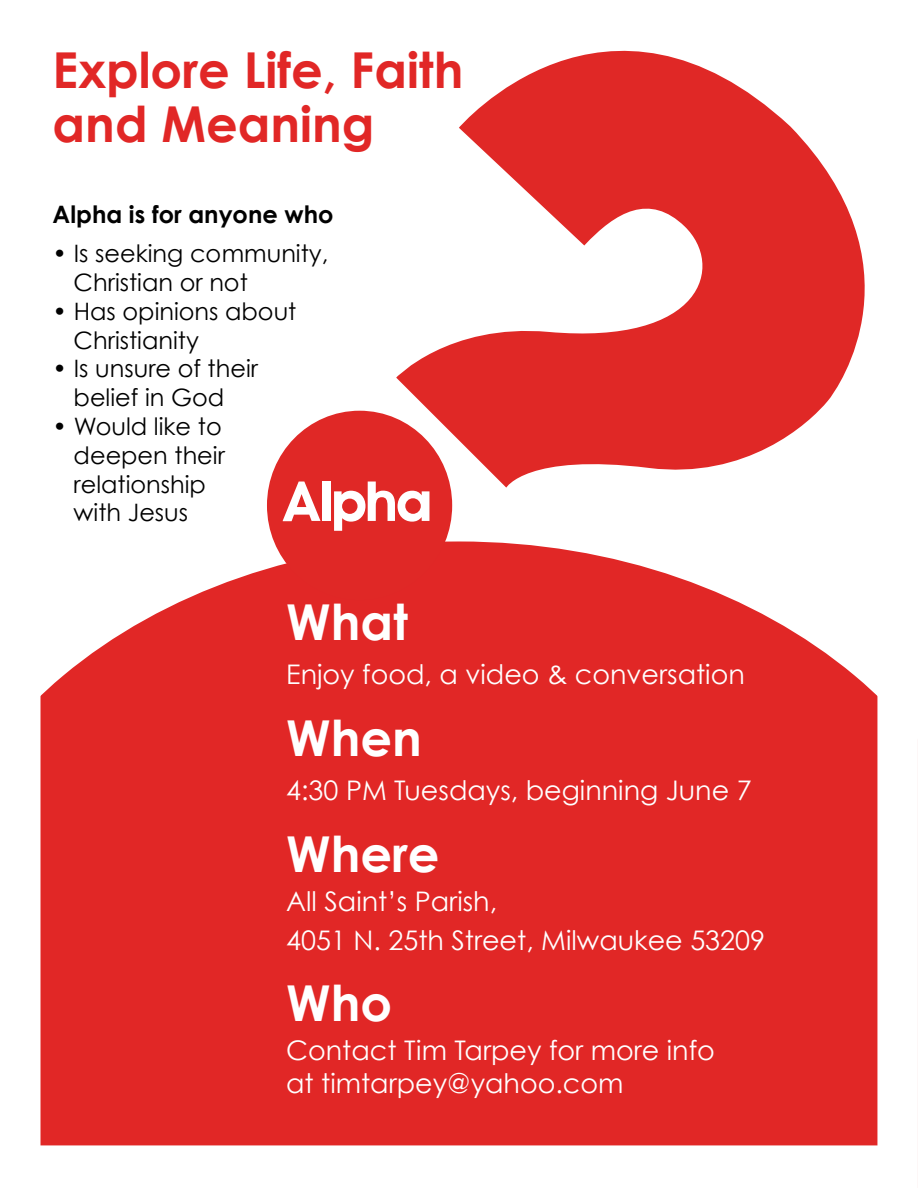
<style>
.page{position:relative;width:918px;height:1188px;background:#fff}
.page>*{position:absolute;margin:0;border:0;box-sizing:border-box;transform-origin:0 0}
.t1{font:700 49.5px/54px "Century Gothic";color:#e12726}
.t2{font:700 49.5px "Century Gothic";color:#fff}
.t3{font:27px/39px "Century Gothic";color:#fff}
.t4{font:24px/28.8px "Century Gothic";color:#010101}
.t5{font:700 24px "Century Gothic";color:#010101}
</style>
<div class="page">
<svg style="left:54px;top:541px;width:810px;height:142px;fill:#e12726"></svg>
<div style="left:267px;top:411px;width:185px;height:189px;background:#e02826;border-radius:50%"></div>
<svg style="left:396px;top:51px;width:469px;height:437px;fill:#e02826"></svg>
<div style="left:323px;top:482px;width:8px;height:39px;background:#fff"></div>
<svg style="left:334px;top:482px;width:95px;height:49px"></svg>
<svg style="left:283px;top:482px;width:38px;height:39px"></svg>
<div style="left:40px;top:683px;width:838px;height:463px;background:#e12726"></div>
<h1 class="t1" style="left:53px;top:42px;width:412px">Explore Life, Faith and Meaning</h1>
<p class="t5" style="left:53px;top:199px;width:282px">Alpha is for anyone who</p>
<p class="t4" style="left:74px;top:239px;width:256px;text-indent:-21px">• Is seeking community,<br>Christian or not</p>
<p class="t4" style="left:74px;top:296px;width:224px;text-indent:-21px">• Has opinions about<br>Christianity</p>
<p class="t4" style="left:53px;top:354px;width:207px;text-align:center">• Is unsure of their belief in God</p>
<p class="t4" style="left:74px;top:412px;width:153px;text-indent:-21px">• Would like to deepen their relationship with Jesus</p>
<h1 class="t2" style="left:286px;top:591px;width:123px">What</h1>
<p class="t3" style="left:286px;top:655px;width:460px">Enjoy food, a video &amp; conversation</p>
<h1 class="t2" style="left:286px;top:707px;width:137px">When</h1>
<p class="t3" style="left:286px;top:771px;width:467px">4:30 PM Tuesdays, beginning June 7</p>
<h1 class="t2" style="left:286px;top:823px;width:155px">Where</h1>
<p class="t3" style="left:286px;top:881px;width:480px">All Saint’s Parish,<br>4051 N. 25th Street, Milwaukee 53209</p>
<h1 class="t2" style="left:286px;top:972px;width:107px">Who</h1>
<p class="t3" style="left:286px;top:1033px;width:430px;line-height:33px">Contact Tim Tarpey for more info at timtarpey@yahoo.com</p>
</div>
